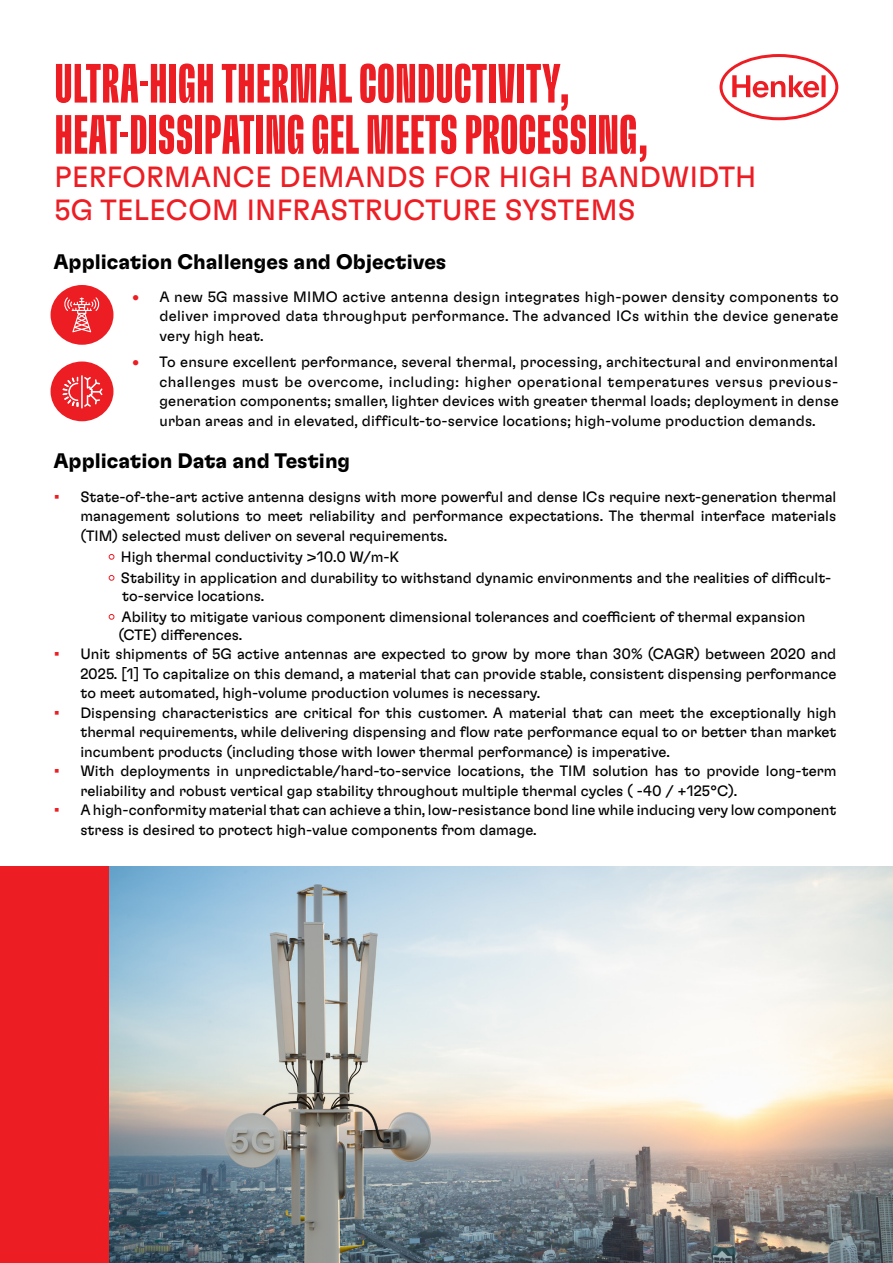
<style>
.page{position:relative;width:893px;height:1263px;background:#fff}
.page>*{position:absolute;margin:0;border:0;box-sizing:border-box;transform-origin:0 0}
.t1{font:55.2px/51.2px "Henkel GT Flexa X Cm Bd";letter-spacing:.01em;color:#ed1d24}
.t2{font:29.25px/33.3px "Henkel GT Flexa";letter-spacing:.01em;color:#ed1d24}
.t3{font:700 21px "Henkel GT Flexa";color:#000}
.t4{font:15px/19.5px "Henkel GT Flexa";color:#000;text-align:justify}
.s1{font-family:"Henkel Milo";font-weight:700;color:#ed1d24}
.s2{font-size:19.5px;color:#ed1d24}
.s3{font-size:22.5px;color:#ed1d24}
</style>
<div class="page">
<div style="left:0;top:866px;width:414px;height:397px;background:#ed1d24"></div>
<svg style="left:719px;top:54px;width:119px;height:66px"></svg>
<img style="left:109px;top:866px;width:784px;height:397px">
<div style="left:51px;top:285px;width:62px;height:60px;background:#ed1d24;border-radius:50%"></div>
<svg style="left:64px;top:297px;width:36px;height:35px"></svg>
<div style="left:51px;top:361px;width:62px;height:60px;background:#ed1d24;border-radius:50%"></div>
<svg style="left:84px;top:377px;width:19px;height:30px"></svg>
<hr style="left:81px;top:375px;width:2px;height:33px;background:#fff">
<svg style="left:63px;top:377px;width:15px;height:30px"></svg>
<h1 class="t1" style="left:55px;top:57px;width:596px">ULTRA-HIGH THERMAL CONDUCTIVITY,<br>HEAT-DISSIPATING GEL MEETS PROCESSING,</h1>
<h2 class="t2" style="left:55px;top:159px;width:703px">PERFORMANCE DEMANDS FOR HIGH BANDWIDTH<br>5G TELECOM INFRASTRUCTURE SYSTEMS</h2>
<h3 class="t3" style="left:53px;top:248px;width:395px">Application Challenges and Objectives</h3>
<p class="t4" style="left:160px;top:286px;width:681px;text-indent:-27px"><span class="s1">•</span> A new 5G massive MIMO active antenna design integrates high-power density components to deliver improved data throughput performance. The advanced ICs within the device generate very high heat.</p>
<p class="t4" style="left:160px;top:352px;width:681px;text-indent:-27px"><span class="s1">•</span> To ensure excellent performance, several thermal, processing, architectural and environmental challenges must be overcome, including: higher operational temperatures versus previous&shy;generation components; smaller, lighter devices with greater thermal loads; deployment in dense urban areas and in elevated, difficult-to-service locations; high-volume production demands.</p>
<h3 class="t3" style="left:53px;top:448px;width:298px">Application Data and Testing</h3>
<p class="t4" style="left:80px;top:486px;width:758px;text-indent:-27px"><span class="s2">•</span> State-of-the-art active antenna designs with more powerful and dense ICs require next-generation thermal management solutions to meet reliability and performance expectations. The thermal interface materials (TIM) selected must deliver on several requirements.</p>
<p class="t4" style="left:107px;top:546px;width:293px"><span class="s3">•</span> High thermal conductivity &gt;10.0 W/m-K</p>
<p class="t4" style="left:122px;top:568px;width:711px;line-height:18px;text-indent:-15px"><span class="s3">•</span> Stability in application and durability to withstand dynamic environments and the realities of difficult&shy;to-service locations.</p>
<p class="t4" style="left:119px;top:607px;width:688px;line-height:18px;text-indent:-11px"><span class="s3">•</span> Ability to mitigate various component dimensional tolerances and coefficient of thermal expansion (CTE) differences.</p>
<p class="t4" style="left:80px;top:643px;width:758px;text-indent:-27px"><span class="s2">•</span> Unit shipments of 5G active antennas are expected to grow by more than 30% (CAGR) between 2020 and 2025. [1] To capitalize on this demand, a material that can provide stable, consistent dispensing performance to meet automated, high-volume production volumes is necessary.</p>
<p class="t4" style="left:80px;top:702px;width:758px;text-indent:-27px"><span class="s2">•</span> Dispensing characteristics are critical for this customer. A material that can meet the exceptionally high thermal requirements, while delivering dispensing and flow rate performance equal to or better than market incumbent products (including those with lower thermal performance) is imperative.</p>
<p class="t4" style="left:80px;top:760px;width:758px;text-indent:-27px"><span class="s2">•</span> With deployments in unpredictable/hard-to-service locations, the TIM solution has to provide long-term reliability and robust vertical gap stability throughout multiple thermal cycles ( -40 / +125°C).</p>
<p class="t4" style="left:80px;top:799px;width:758px;text-indent:-27px"><span class="s2">•</span> A high-conformity material that can achieve a thin, low-resistance bond line while inducing very low component stress is desired to protect high-value components from damage.</p>
</div>
